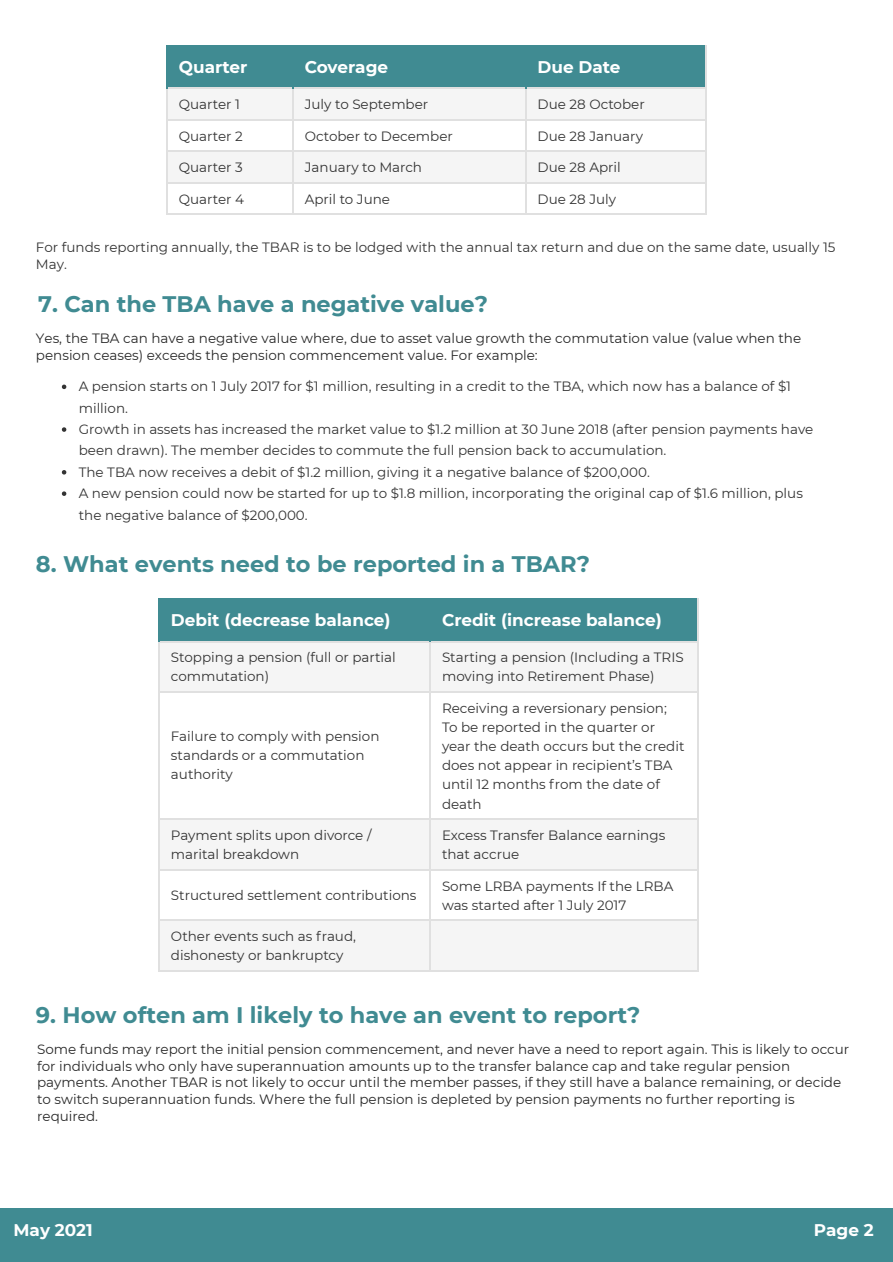
<style>
.page{position:relative;width:893px;height:1262px;background:#fff}
.page>*{position:absolute;margin:0;border:0;box-sizing:border-box;transform-origin:0 0}
.t1{font:700 22.5px "Montserrat";color:#408b92}
.t2{font:700 16.8px "Montserrat";color:#fff}
.t3{font:13.5px/19px "Montserrat";color:#333}
.t4{font:13.5px/16.8px "Montserrat";color:#282828}
</style>
<div class="page">
<div style="left:0;top:1208px;width:892px;height:53px;background:#408b92"></div>
<div style="left:166px;top:45px;width:126px;height:43px;background:#408b92"></div>
<div style="left:292px;top:45px;width:233px;height:43px;background:#408b92"></div>
<div style="left:525px;top:45px;width:180px;height:43px;background:#408b92"></div>
<div style="left:166px;top:88px;width:126px;height:31px;background:#f5f5f5"></div>
<div style="left:292px;top:88px;width:233px;height:31px;background:#f5f5f5"></div>
<div style="left:525px;top:88px;width:180px;height:31px;background:#f5f5f5"></div>
<div style="left:166px;top:151px;width:126px;height:31px;background:#f5f5f5"></div>
<div style="left:292px;top:151px;width:233px;height:31px;background:#f5f5f5"></div>
<div style="left:525px;top:151px;width:180px;height:31px;background:#f5f5f5"></div>
<hr style="left:525px;top:214px;width:181px;height:1px;background:#e0e0e0">
<hr style="left:705px;top:182px;width:1px;height:33px;background:#e0e0e0">
<hr style="left:292px;top:214px;width:234px;height:1px;background:#e0e0e0">
<hr style="left:525px;top:182px;width:1px;height:33px;background:#e0e0e0">
<hr style="left:166px;top:214px;width:127px;height:1px;background:#e0e0e0">
<hr style="left:166px;top:182px;width:1px;height:33px;background:#e0e0e0">
<hr style="left:292px;top:182px;width:1px;height:33px;background:#e0e0e0">
<hr style="left:525px;top:182px;width:181px;height:1px;background:#e0e0e0">
<hr style="left:705px;top:151px;width:1px;height:32px;background:#e0e0e0">
<hr style="left:292px;top:182px;width:234px;height:1px;background:#e0e0e0">
<hr style="left:525px;top:151px;width:1px;height:32px;background:#e0e0e0">
<hr style="left:166px;top:182px;width:127px;height:1px;background:#e0e0e0">
<hr style="left:166px;top:151px;width:1px;height:32px;background:#e0e0e0">
<hr style="left:292px;top:151px;width:1px;height:32px;background:#e0e0e0">
<hr style="left:525px;top:151px;width:181px;height:1px;background:#e0e0e0">
<hr style="left:705px;top:119px;width:1px;height:33px;background:#e0e0e0">
<hr style="left:292px;top:151px;width:234px;height:1px;background:#e0e0e0">
<hr style="left:525px;top:119px;width:1px;height:33px;background:#e0e0e0">
<hr style="left:166px;top:151px;width:127px;height:1px;background:#e0e0e0">
<hr style="left:166px;top:119px;width:1px;height:33px;background:#e0e0e0">
<hr style="left:292px;top:119px;width:1px;height:33px;background:#e0e0e0">
<hr style="left:525px;top:119px;width:181px;height:1px;background:#e0e0e0">
<hr style="left:705px;top:88px;width:1px;height:32px;background:#e0e0e0">
<hr style="left:292px;top:119px;width:234px;height:1px;background:#e0e0e0">
<hr style="left:525px;top:88px;width:1px;height:32px;background:#e0e0e0">
<hr style="left:166px;top:119px;width:127px;height:1px;background:#e0e0e0">
<hr style="left:166px;top:88px;width:1px;height:32px;background:#e0e0e0">
<hr style="left:292px;top:88px;width:1px;height:32px;background:#e0e0e0">
<hr style="left:525px;top:88px;width:181px;height:1px;background:#e0e0e0">
<hr style="left:705px;top:45px;width:1px;height:44px;background:#e0e0e0">
<hr style="left:292px;top:88px;width:234px;height:1px;background:#e0e0e0">
<hr style="left:525px;top:45px;width:1px;height:44px;background:#408b92">
<hr style="left:166px;top:88px;width:127px;height:1px;background:#e0e0e0">
<hr style="left:166px;top:45px;width:1px;height:44px;background:#408b92">
<hr style="left:292px;top:45px;width:1px;height:44px;background:#408b92">
<svg style="left:62px;top:384px;width:4px;height:5px"></svg>
<svg style="left:62px;top:427px;width:4px;height:5px"></svg>
<svg style="left:62px;top:470px;width:4px;height:4px"></svg>
<svg style="left:62px;top:491px;width:4px;height:5px"></svg>
<div style="left:158px;top:598px;width:271px;height:43px;background:#408b92"></div>
<div style="left:429px;top:598px;width:268px;height:43px;background:#408b92"></div>
<div style="left:158px;top:641px;width:271px;height:50px;background:#f5f5f5"></div>
<div style="left:429px;top:641px;width:268px;height:50px;background:#f5f5f5"></div>
<div style="left:158px;top:818px;width:271px;height:51px;background:#f5f5f5"></div>
<div style="left:429px;top:818px;width:268px;height:51px;background:#f5f5f5"></div>
<div style="left:158px;top:919px;width:271px;height:51px;background:#f5f5f5"></div>
<div style="left:429px;top:919px;width:268px;height:51px;background:#f5f5f5"></div>
<hr style="left:429px;top:970px;width:269px;height:1px;background:#e0e0e0">
<hr style="left:697px;top:919px;width:1px;height:52px;background:#e0e0e0">
<hr style="left:158px;top:970px;width:273px;height:1px;background:#e0e0e0">
<hr style="left:158px;top:919px;width:2px;height:52px;background:#e0e0e0">
<hr style="left:429px;top:919px;width:2px;height:52px;background:#e0e0e0">
<hr style="left:429px;top:919px;width:269px;height:2px;background:#e0e0e0">
<hr style="left:697px;top:869px;width:1px;height:52px;background:#e0e0e0">
<hr style="left:158px;top:919px;width:273px;height:2px;background:#e0e0e0">
<hr style="left:158px;top:869px;width:2px;height:52px;background:#e0e0e0">
<hr style="left:429px;top:869px;width:2px;height:52px;background:#e0e0e0">
<hr style="left:429px;top:869px;width:269px;height:1px;background:#e0e0e0">
<hr style="left:697px;top:818px;width:1px;height:52px;background:#e0e0e0">
<hr style="left:158px;top:869px;width:273px;height:1px;background:#e0e0e0">
<hr style="left:158px;top:818px;width:2px;height:52px;background:#e0e0e0">
<hr style="left:429px;top:818px;width:2px;height:52px;background:#e0e0e0">
<hr style="left:429px;top:818px;width:269px;height:1px;background:#e0e0e0">
<hr style="left:697px;top:691px;width:1px;height:128px;background:#e0e0e0">
<hr style="left:158px;top:818px;width:273px;height:1px;background:#e0e0e0">
<hr style="left:158px;top:691px;width:2px;height:128px;background:#e0e0e0">
<hr style="left:429px;top:691px;width:2px;height:128px;background:#e0e0e0">
<hr style="left:429px;top:691px;width:269px;height:1px;background:#e0e0e0">
<hr style="left:697px;top:641px;width:1px;height:51px;background:#e0e0e0">
<hr style="left:158px;top:691px;width:273px;height:1px;background:#e0e0e0">
<hr style="left:158px;top:641px;width:2px;height:51px;background:#e0e0e0">
<hr style="left:429px;top:641px;width:2px;height:51px;background:#e0e0e0">
<hr style="left:429px;top:641px;width:269px;height:1px;background:#e0e0e0">
<hr style="left:697px;top:598px;width:1px;height:44px;background:#e0e0e0">
<hr style="left:158px;top:641px;width:273px;height:1px;background:#e0e0e0">
<hr style="left:158px;top:598px;width:2px;height:44px;background:#408b92">
<hr style="left:429px;top:598px;width:2px;height:44px;background:#408b92">
<p class="t2" style="left:179px;top:55px;width:70px">Quarter</p>
<p class="t2" style="left:305px;top:55px;width:85px">Coverage</p>
<p class="t2" style="left:537px;top:55px;width:84px">Due Date</p>
<p class="t3" style="left:179px;top:94px;width:63px">Quarter 1</p>
<p class="t3" style="left:305px;top:94px;width:125px">July to September</p>
<p class="t3" style="left:537px;top:94px;width:109px">Due 28 October</p>
<p class="t3" style="left:179px;top:126px;width:65px">Quarter 2</p>
<p class="t3" style="left:305px;top:126px;width:150px">October to December</p>
<p class="t3" style="left:537px;top:126px;width:107px">Due 28 January</p>
<p class="t3" style="left:179px;top:157px;width:65px">Quarter 3</p>
<p class="t3" style="left:305px;top:157px;width:119px">January to March</p>
<p class="t3" style="left:537px;top:157px;width:85px">Due 28 April</p>
<p class="t3" style="left:179px;top:189px;width:67px">Quarter 4</p>
<p class="t3" style="left:305px;top:189px;width:87px">April to June</p>
<p class="t3" style="left:537px;top:189px;width:80px">Due 28 July</p>
<p class="t3" style="left:36px;top:238px;width:801px;line-height:16.8px">For funds reporting annually, the TBAR is to be lodged with the annual tax return and due on the same date, usually 15<br>May.</p>
<h1 class="t1" style="left:38px;top:287px;width:451px">7. Can the TBA have a negative value?</h1>
<p class="t4" style="left:36px;top:329px;width:766px">Yes, the TBA can have a negative value where, due to asset value growth the commutation value (value when the pension ceases) exceeds the pension commencement value. For example:</p>
<p class="t3" style="left:79px;top:375px;width:736px;line-height:21.3px">A pension starts on 1 July 2017 for $1 million, resulting in a credit to the TBA, which now has a balance of $1 million.<br>Growth in assets has increased the market value to $1.2 million at 30 June 2018 (after pension payments have been drawn). The member decides to commute the full pension back to accumulation.<br>The TBA now receives a debit of $1.2 million, giving it a negative balance of $200,000.<br>A new pension could now be started for up to $1.8 million, incorporating the original cap of $1.6 million, plus the negative balance of $200,000.</p>
<h1 class="t1" style="left:36px;top:548px;width:555px">8. What events need to be reported in a TBAR?</h1>
<p class="t2" style="left:171px;top:608px;width:221px">Debit (decrease balance)</p>
<p class="t2" style="left:442px;top:608px;width:221px">Credit (increase balance)</p>
<p class="t3" style="left:171px;top:647px;width:226px">Stopping a pension (full or partial commutation)</p>
<p class="t3" style="left:442px;top:647px;width:243px">Starting a pension (Including a TRIS moving into Retirement Phase)</p>
<p class="t3" style="left:171px;top:726px;width:210px">Failure to comply with pension standards or a commutation authority</p>
<p class="t3" style="left:442px;top:698px;width:244px">Receiving a reversionary pension;<br>To be reported in the quarter or year the death occurs but the credit does not appear in recipient’s TBA until 12 months from the date of death</p>
<p class="t3" style="left:171px;top:825px;width:202px">Payment splits upon divorce / marital breakdown</p>
<p class="t3" style="left:442px;top:825px;width:225px">Excess Transfer Balance earnings that accrue</p>
<p class="t3" style="left:171px;top:884px;width:247px">Structured settlement contributions</p>
<p class="t3" style="left:442px;top:875px;width:233px">Some LRBA payments If the LRBA was started after 1 July 2017</p>
<p class="t3" style="left:171px;top:926px;width:186px">Other events such as fraud, dishonesty or bankruptcy</p>
<h1 class="t1" style="left:36px;top:999px;width:606px">9. How often am I likely to have an event to report?</h1>
<p class="t4" style="left:37px;top:1040px;width:813px">Some funds may report the initial pension commencement, and never have a need to report again. This is likely to occur for individuals who only have superannuation amounts up to the transfer balance cap and take regular pension payments. Another TBAR is not likely to occur until the member passes, if they still have a balance remaining, or decide to switch superannuation funds. Where the full pension is depleted by pension payments no further reporting is required.</p>
<p class="t2" style="left:13px;top:1217px;width:81px">May 2021</p>
<p class="t2" style="left:813px;top:1217px;width:61px">Page 2</p>
</div>
